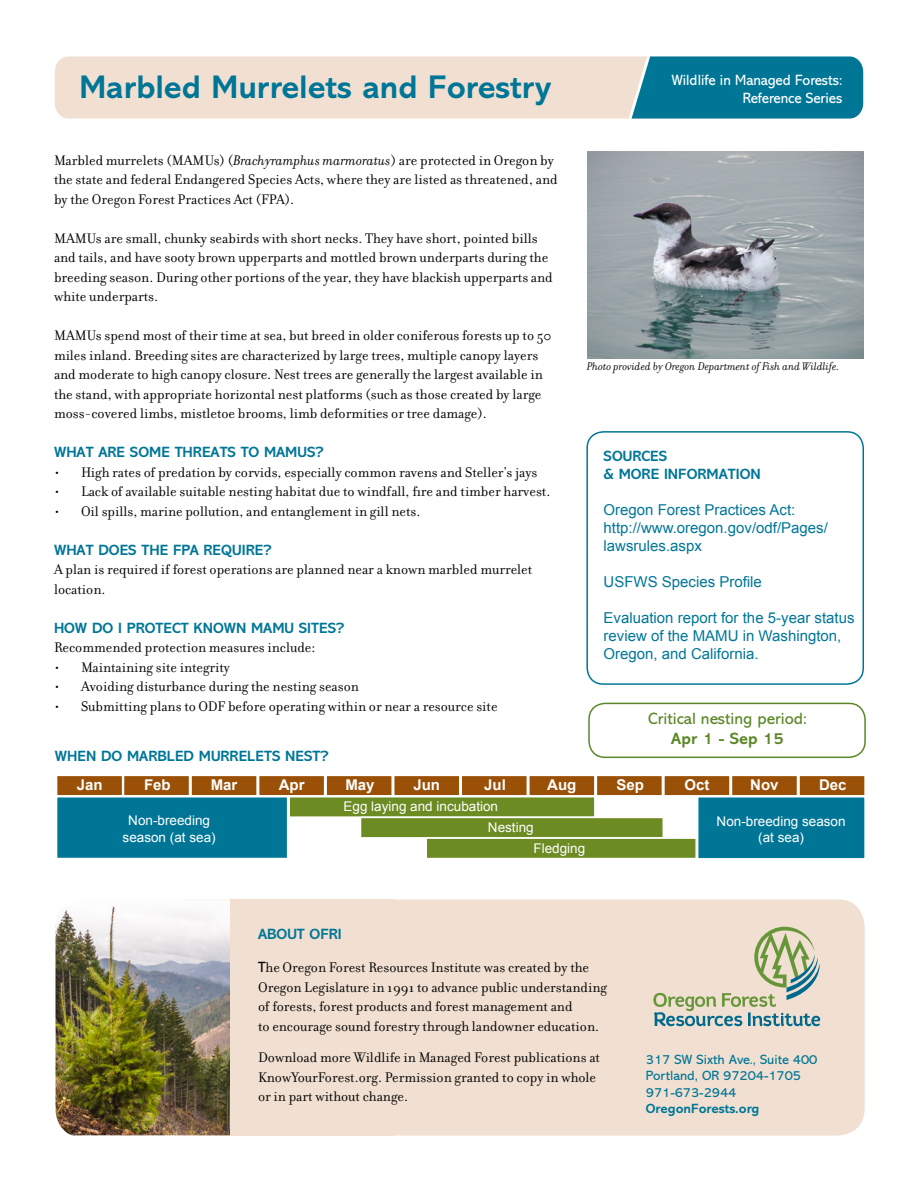
<style>
.page{position:relative;width:918px;height:1188px;background:#fff}
.page>*{position:absolute;margin:0;border:0;box-sizing:border-box;transform-origin:0 0}
.t1{font:700 33px "Abadi MT Std";color:#007697}
.t2{font:16.5px "Abadi MT Std";color:#5c8727}
.t3{font:700 16.5px "Abadi MT Std";color:#5c8727}
.t4{font:15px/19.5px "Filosofia OT";color:#000}
.t5{font:15px/18px "Arial";color:#007697}
.t6{font:700 15px/18px "Abadi MT Std";color:#007697}
.t7{font:15px "Abadi MT Std";color:#fff;scale:.95 1}
.t8{font:700 14.85px "Arial";color:#fff}
.t9{font:13.5px/16.2px "Abadi MT Std";color:#007697}
.t10{font:700 13.5px "Abadi MT Std";color:#007697}
.t11{font:13.35px/16.2px "Arial";color:#fff;text-align:center}
.t12{font:italic 12px "Filosofia OT";color:#000}
.s1{font-style:italic}
.s2{font-family:"Abadi MT Std";color:#000101}
</style>
<div class="page">
<div style="left:55px;top:56px;width:574px;height:63px;background:#f1e0d1"></div>
<svg style="left:629px;top:56px;width:234px;height:63px;background:#117e9c"></svg>
<div style="left:588px;top:703px;width:278px;height:55px;border:2px solid #5c8727;border-radius:16px"></div>
<div style="left:586px;top:431px;width:278px;height:254px;border:2px solid #007697;border-radius:16px"></div>
<div style="left:56px;top:796px;width:232px;height:63px;background:#007697;border:2px solid #fff"></div>
<div style="left:123px;top:775px;width:67px;height:22px;background:#9a5107;border:2px solid #fff"></div>
<div style="left:190px;top:775px;width:68px;height:22px;background:#9a5107;border:2px solid #fff"></div>
<div style="left:258px;top:775px;width:67px;height:22px;background:#9a5107;border:2px solid #fff"></div>
<div style="left:325px;top:775px;width:68px;height:22px;background:#9a5107;border:2px solid #fff"></div>
<div style="left:393px;top:775px;width:68px;height:22px;background:#9a5107;border:2px solid #fff"></div>
<div style="left:461px;top:775px;width:67px;height:22px;background:#9a5107;border:2px solid #fff"></div>
<div style="left:528px;top:775px;width:68px;height:22px;background:#9a5107;border:2px solid #fff"></div>
<div style="left:596px;top:775px;width:67px;height:22px;background:#9a5107;border:2px solid #fff"></div>
<div style="left:663px;top:775px;width:68px;height:22px;background:#9a5107;border:2px solid #fff"></div>
<div style="left:731px;top:775px;width:67px;height:22px;background:#9a5107;border:2px solid #fff"></div>
<div style="left:56px;top:775px;width:67px;height:22px;background:#9a5107;border:2px solid #fff"></div>
<div style="left:798px;top:775px;width:68px;height:22px;background:#9a5107;border:2px solid #fff"></div>
<div style="left:288px;top:796px;width:308px;height:22px;background:#6c8b23;border:2px solid #fff"></div>
<div style="left:360px;top:817px;width:304px;height:22px;background:#6c8b23;border:2px solid #fff"></div>
<div style="left:426px;top:837px;width:271px;height:22px;background:#6c8b23;border:2px solid #fff"></div>
<div style="left:697px;top:796px;width:169px;height:64px;background:#007697;border:2px solid #fff"></div>
<img style="left:587px;top:152px;width:276px;height:207px">
<div style="left:162px;top:899px;width:703px;height:237px;background:#f1e0d1;border-radius:27px"></div>
<img style="left:55px;top:899px;width:175px;height:236px">
<svg style="left:653px;top:927px;width:167px;height:99px"></svg>
<h1 class="t1" style="left:79px;top:67px;width:473px">Marbled Murrelets and Forestry</h1>
<p class="t4" style="left:54px;top:150px;width:505px">Marbled murrelets (MAMUs) (<span class="s1">Brachyramphus marmoratus</span>) are protected in Oregon by the state and federal Endangered Species Acts, where they are listed as threatened, and by the Oregon Forest Practices Act (FPA).</p>
<p class="t4" style="left:54px;top:228px;width:500px">MAMUs are small, chunky seabirds with short necks. They have short, pointed bills and tails, and have sooty brown upperparts and mottled brown underparts during the breeding season. During other portions of the year, they have blackish upperparts and white underparts.</p>
<p class="t4" style="left:54px;top:326px;width:499px">MAMUs spend most of their time at sea, but breed in older coniferous forests up to 50 miles inland. Breeding sites are characterized by large trees, multiple canopy layers and moderate to high canopy closure. Nest trees are generally the largest available in the stand, with appropriate horizontal nest platforms (such as those created by large moss-covered limbs, mistletoe brooms, limb deformities or tree damage).</p>
<p class="t6" style="left:54px;top:443px;width:271px">WHAT ARE SOME THREATS TO MAMUS?</p>
<p class="t4" style="left:54px;top:462px;width:485px">• High rates of predation by corvids, especially common ravens and Steller’s jays</p>
<p class="t4" style="left:54px;top:482px;width:498px">• Lack of available suitable nesting habitat due to windfall, fire and timber harvest.</p>
<p class="t4" style="left:54px;top:501px;width:368px">• Oil spills, marine pollution, and entanglement in gill nets.</p>
<p class="t6" style="left:54px;top:541px;width:219px">WHAT DOES THE FPA REQUIRE?</p>
<p class="t4" style="left:54px;top:560px;width:480px">A plan is required if forest operations are planned near a known marbled murrelet location.</p>
<p class="t6" style="left:54px;top:619px;width:292px">HOW DO I PROTECT KNOWN MAMU SITES?</p>
<p class="t4" style="left:54px;top:638px;width:263px">Recommended protection measures include:</p>
<p class="t4" style="left:54px;top:657px;width:178px">• Maintaining site integrity</p>
<p class="t4" style="left:54px;top:677px;width:306px">• Avoiding disturbance during the nesting season</p>
<p class="t4" style="left:54px;top:696px;width:445px">• Submitting plans to ODF before operating within or near a resource site</p>
<p class="t6" style="left:55px;top:747px;width:275px">WHEN DO MARBLED MURRELETS NEST?</p>
<p class="t7" style="left:671px;top:72px;width:181px">Wildlife in Managed Forests:</p>
<p class="t7" style="left:743px;top:90px;width:106px">Reference Series</p>
<p class="t12" style="left:587px;top:360px;width:254px">Photo provided by Oregon Department of Fish and Wildlife.</p>
<p class="t6" style="left:604px;top:447px;width:159px">SOURCES<br>&amp; MORE INFORMATION</p>
<p class="t5" style="left:604px;top:501px;width:226px">Oregon Forest Practices Act: http://www.oregon.gov/odf/Pages/ lawsrules.aspx</p>
<p class="t5" style="left:604px;top:573px;width:160px">USFWS Species Profile</p>
<p class="t5" style="left:604px;top:609px;width:252px">Evaluation report for the 5-year status review of the MAMU in Washington,<br>Oregon, and California.</p>
<p class="t2" style="left:648px;top:710px;width:160px">Critical nesting period:</p>
<p class="t3" style="left:671px;top:729px;width:114px">Apr 1 - Sep 15</p>
<p class="t8" style="left:77px;top:775px;width:27px">Jan</p>
<p class="t8" style="left:144px;top:775px;width:28px">Feb</p>
<p class="t8" style="left:211px;top:775px;width:28px">Mar</p>
<p class="t8" style="left:279px;top:775px;width:27px">Apr</p>
<p class="t8" style="left:345px;top:775px;width:31px">May</p>
<p class="t8" style="left:413px;top:775px;width:28px">Jun</p>
<p class="t8" style="left:484px;top:775px;width:23px">Jul</p>
<p class="t8" style="left:547px;top:775px;width:31px">Aug</p>
<p class="t8" style="left:616px;top:775px;width:29px">Sep</p>
<p class="t8" style="left:684px;top:775px;width:27px">Oct</p>
<p class="t8" style="left:750px;top:775px;width:30px">Nov</p>
<p class="t8" style="left:819px;top:775px;width:29px">Dec</p>
<p class="t11" style="left:344px;top:798px;width:156px">Egg laying and incubation</p>
<p class="t11" style="left:488px;top:820px;width:47px">Nesting</p>
<p class="t11" style="left:534px;top:841px;width:53px">Fledging</p>
<p class="t11" style="left:123px;top:813px;width:95px">Non-breeding season (at sea)</p>
<p class="t11" style="left:717px;top:813px;width:131px">Non-breeding season (at sea)</p>
<p class="t6" style="left:258px;top:925px;width:85px">ABOUT OFRI</p>
<p class="t4" style="left:258px;top:958px;width:350px"><span class="s2">T</span>he Oregon Forest Resources Institute was created by the Oregon Legislature in 1991 to advance public understanding of forests, forest products and forest management and<br>to encourage sound forestry through landowner education.</p>
<p class="t4" style="left:258px;top:1048px;width:343px">Download more Wildlife in Managed Forest publications at<br>KnowYourForest.org. Permission granted to copy in whole or in part without change.</p>
<p class="t9" style="left:646px;top:1052px;width:173px">317 SW Sixth Ave., Suite 400<br>Portland, OR 97204-1705<br>971-673-2944</p>
<p class="t10" style="left:646px;top:1101px;width:115px">OregonForests.org</p>
</div>
